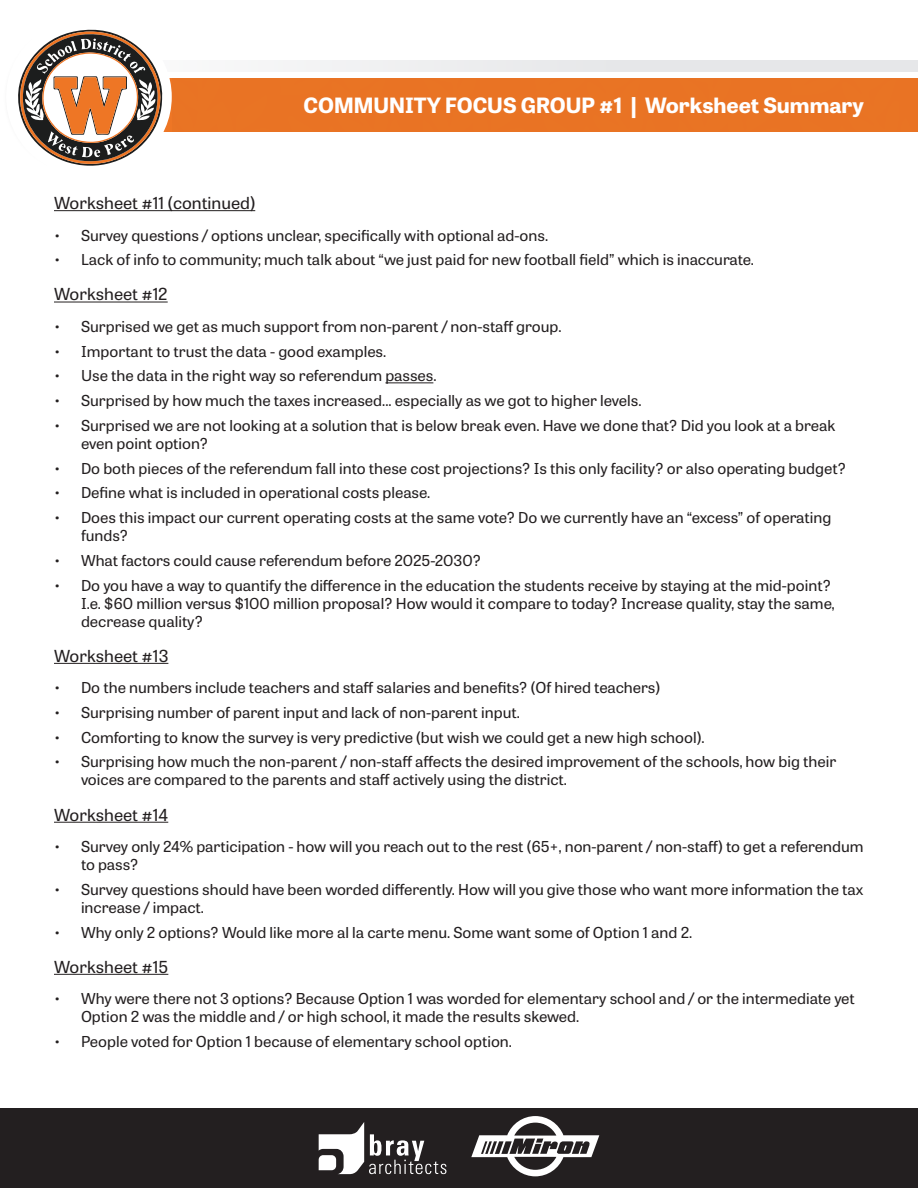
<style>
.page{position:relative;width:918px;height:1188px;background:#fff}
.page>*{position:absolute;margin:0;border:0;box-sizing:border-box;transform-origin:0 0}
.t1{font:700 21px "Tablet Gothic Wide";color:#fff}
.t2{font:16.5px "Tablet Gothic Wide";color:#231f20}
.t3{font:15px/18px "Tablet Gothic Wide";color:#231f20}
</style>
<div class="page">
<div style="left:120px;top:60px;width:798px;height:12px;background:#e6e7e9"></div>
<div style="left:0;top:1108px;width:918px;height:80px;background:#231f20"></div>
<svg style="left:319px;top:1122px;width:127px;height:52px"></svg>
<svg style="left:471px;top:1116px;width:128px;height:61px"></svg>
<div style="left:173px;top:78px;width:745px;height:54px;background:#e97324"></div>
<div style="left:6px;top:17px;width:166px;height:160px;background:#fff;border-radius:50%"></div>
<svg style="left:18px;top:30px;width:144px;height:136px"></svg>
<hr style="left:54px;top:210px;width:201px;height:1px;background:#231f20">
<hr style="left:54px;top:302px;width:114px;height:1px;background:#231f20">
<hr style="left:385px;top:382px;width:48px;height:1px;background:#231f20">
<hr style="left:54px;top:663px;width:114px;height:1px;background:#231f20">
<hr style="left:54px;top:822px;width:114px;height:1px;background:#231f20">
<hr style="left:54px;top:974px;width:114px;height:1px;background:#231f20">
<h1 class="t1" style="left:304px;top:90px;width:562px">COMMUNITY FOCUS GROUP #1 | Worksheet Summary</h1>
<p class="t2" style="left:54px;top:192px;width:203px">Worksheet #11 (continued)</p>
<p class="t3" style="left:54px;top:225px;width:496px">• Survey questions / options unclear, specifically with optional ad-ons.</p>
<p class="t3" style="left:54px;top:250px;width:702px">• Lack of info to community; much talk about “we just paid for new football field” which is inaccurate.</p>
<p class="t2" style="left:54px;top:283px;width:115px">Worksheet #12</p>
<p class="t3" style="left:54px;top:317px;width:509px">• Surprised we get as much support from non-parent / non-staff group.</p>
<p class="t3" style="left:54px;top:341px;width:334px">• Important to trust the data - good examples.</p>
<p class="t3" style="left:54px;top:366px;width:384px">• Use the data in the right way so referendum passes.</p>
<p class="t3" style="left:54px;top:391px;width:589px">• Surprised by how much the taxes increased... especially as we got to higher levels.</p>
<p class="t3" style="left:81px;top:416px;width:756px;text-indent:-27px">• Surprised we are not looking at a solution that is below break even. Have we done that? Did you look at a break even point option?</p>
<p class="t3" style="left:54px;top:458px;width:794px">• Do both pieces of the referendum fall into these cost projections? Is this only facility? or also operating budget?</p>
<p class="t3" style="left:54px;top:483px;width:378px">• Define what is included in operational costs please.</p>
<p class="t3" style="left:81px;top:508px;width:752px;text-indent:-27px">• Does this impact our current operating costs at the same vote? Do we currently have an “excess” of operating funds?</p>
<p class="t3" style="left:54px;top:551px;width:429px">• What factors could cause referendum before 2025-2030?</p>
<p class="t3" style="left:81px;top:575px;width:755px;text-indent:-27px">• Do you have a way to quantify the difference in the education the students receive by staying at the mid-point?<br>I.e. $60 million versus $100 million proposal? How would it compare to today? Increase quality, stay the same, decrease quality?</p>
<p class="t2" style="left:54px;top:644px;width:116px">Worksheet #13</p>
<p class="t3" style="left:54px;top:678px;width:608px">• Do the numbers include teachers and staff salaries and benefits? (Of hired teachers)</p>
<p class="t3" style="left:54px;top:703px;width:467px">• Surprising number of parent input and lack of non-parent input.</p>
<p class="t3" style="left:54px;top:728px;width:652px">• Comforting to know the survey is very predictive (but wish we could get a new high school).</p>
<p class="t3" style="left:81px;top:752px;width:757px;text-indent:-27px">• Surprising how much the non-parent / non-staff affects the desired improvement of the schools, how big their voices are compared to the parents and staff actively using the district.</p>
<p class="t2" style="left:54px;top:803px;width:116px">Worksheet #14</p>
<p class="t3" style="left:81px;top:837px;width:784px;text-indent:-27px">• Survey only 24% participation - how will you reach out to the rest (65+, non-parent / non-staff) to get a referendum to pass?</p>
<p class="t3" style="left:81px;top:880px;width:784px;text-indent:-27px">• Survey questions should have been worded differently. How will you give those who want more information the tax increase / impact.</p>
<p class="t3" style="left:54px;top:922px;width:640px">• Why only 2 options? Would like more al la carte menu. Some want some of Option 1 and 2.</p>
<p class="t2" style="left:54px;top:955px;width:116px">Worksheet #15</p>
<p class="t3" style="left:81px;top:989px;width:775px;text-indent:-27px">• Why were there not 3 options? Because Option 1 was worded for elementary school and / or the intermediate yet<br>Option 2 was the middle and / or high school, it made the results skewed.</p>
<p class="t3" style="left:54px;top:1032px;width:459px">• People voted for Option 1 because of elementary school option.</p>
</div>
